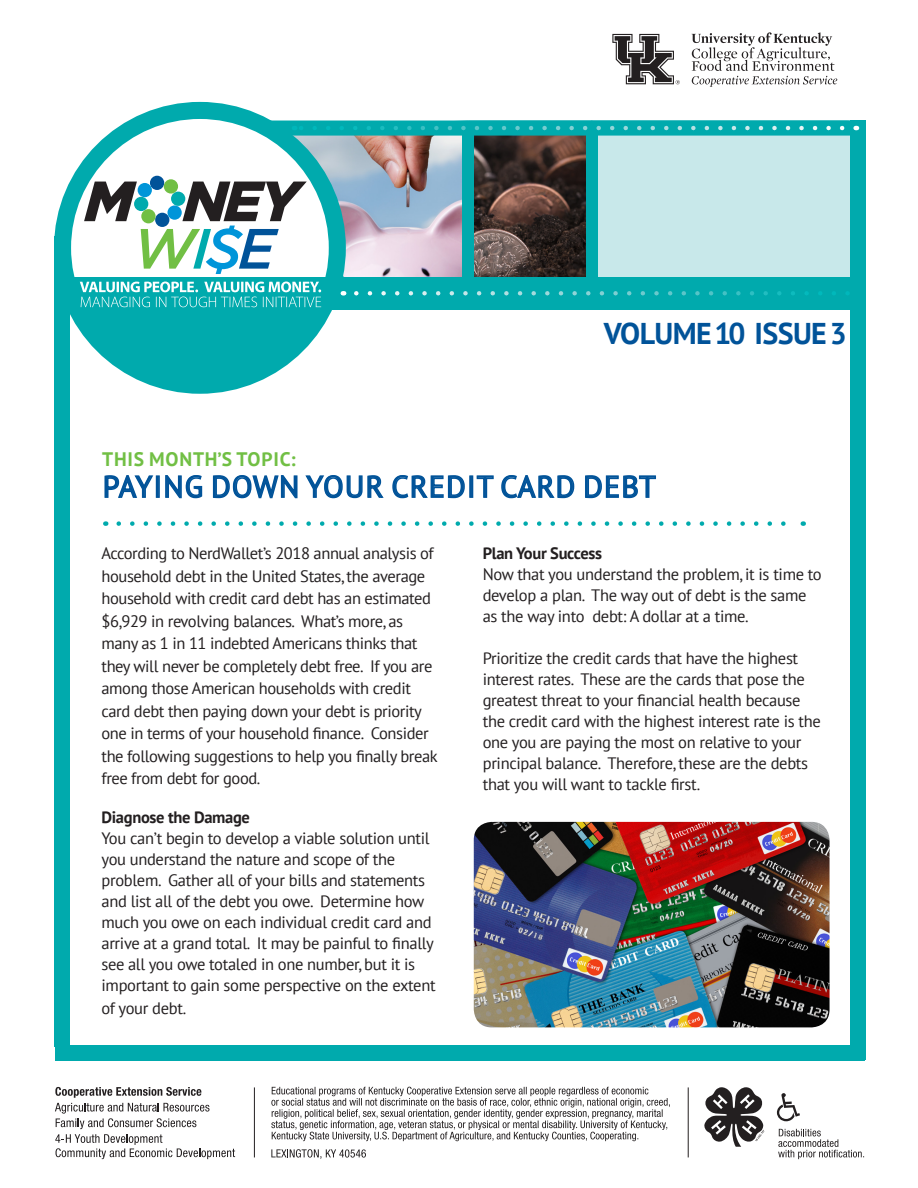
<style>
.page{position:relative;width:918px;height:1188px;background:#fff}
.page>*{position:absolute;margin:0;border:0;box-sizing:border-box;transform-origin:0 0}
.t1{font:30px "PT Sans";letter-spacing:.04em;color:#015399}
.t2{font:700 30px "PT Sans";letter-spacing:-.02em;color:#015399}
.t3{font:700 19.5px "PT Sans";letter-spacing:.04em;color:#71bf44}
.t4{font:16.5px/21px "PT Sans";letter-spacing:-.02em;color:#231f20}
.t5{font:700 16.5px "PT Sans";letter-spacing:-.02em;color:#231f20}
</style>
<div class="page">
<svg style="left:612px;top:34px;width:68px;height:50px"></svg>
<svg style="left:691px;top:32px;width:146px;height:55px"></svg>
<svg style="left:55px;top:1087px;width:180px;height:72px"></svg>
<svg style="left:271px;top:1149px;width:95px;height:10px"></svg>
<svg style="left:778px;top:1129px;width:86px;height:30px"></svg>
<svg style="left:271px;top:1087px;width:399px;height:54px"></svg>
<hr style="left:254px;top:1087px;width:1px;height:70px;background:#231f20">
<hr style="left:688px;top:1087px;width:1px;height:70px;background:#231f20">
<svg style="left:777px;top:1093px;width:23px;height:28px"></svg>
<svg style="left:704px;top:1087px;width:60px;height:60px"></svg>
<div style="left:54px;top:102px;width:292px;height:292px;border:17px solid #00aaad;border-radius:50%"></div>
<img style="left:474px;top:822px;width:356px;height:205px">
<svg style="left:104px;top:475px;width:682px;height:51px"></svg>
<div style="left:55px;top:1045px;width:810px;height:15px;background:#00aaad"></div>
<div style="left:850px;top:120px;width:16px;height:940px;background:#00aaad"></div>
<div style="left:55px;top:236px;width:15px;height:811px;background:#00aaad"></div>
<svg style="left:78px;top:120px;width:782px;height:272px"></svg>
<p class="t2" style="left:604px;top:313px;width:244px">VOLUME 10 ISSUE 3</p>
<p class="t3" style="left:102px;top:446px;width:195px">THIS MONTH’S TOPIC:</p>
<p class="t1" style="left:103px;top:467px;width:555px">PAYING DOWN YOUR CREDIT CARD DEBT</p>
<p class="t4" style="left:102px;top:542px;width:338px;line-height:22.5px">According to NerdWallet’s 2018 annual analysis of household debt in the United States, the average household with credit card debt has an estimated $6,929 in revolving balances. What’s more, as many as 1 in 11 indebted Americans thinks that they will never be completely debt free. If you are among those American households with credit card debt then paying down your debt is priority one in terms of your household finance. Consider the following suggestions to help you finally break free from debt for good.</p>
<p class="t5" style="left:102px;top:807px;width:150px">Diagnose the Damage</p>
<p class="t4" style="left:102px;top:828px;width:336px">You can’t begin to develop a viable solution until you understand the nature and scope of the problem. Gather all of your bills and statements and list all of the debt you owe. Determine how much you owe on each individual credit card and arrive at a grand total. It may be painful to finally see all you owe totaled in one number, but it is important to gain some perspective on the extent</p>
<p class="t4" style="left:102px;top:997px;width:86px">of your debt.</p>
<p class="t5" style="left:483px;top:543px;width:121px">Plan Your Success</p>
<p class="t4" style="left:483px;top:564px;width:341px">Now that you understand the problem, it is time to develop a plan. The way out of debt is the same as the way into debt: A dollar at a time.</p>
<p class="t4" style="left:483px;top:648px;width:340px">Prioritize the credit cards that have the highest interest rates. These are the cards that pose the greatest threat to your financial health because the credit card with the highest interest rate is the one you are paying the most on relative to your principal balance. Therefore, these are the debts that you will want to tackle first.</p>
</div>
